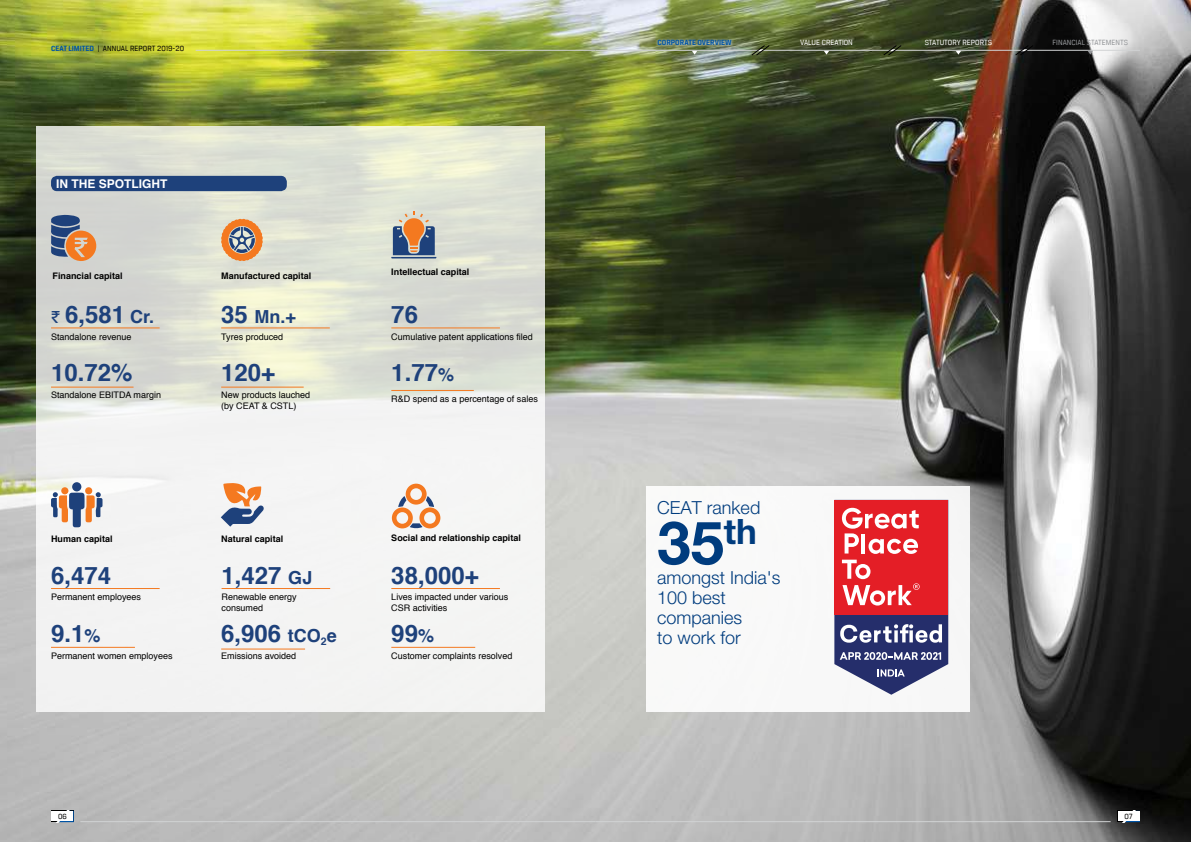
<style>
.page{position:relative;width:1191px;height:842px;background:#fff}
.page>*{position:absolute;margin:0;border:0;box-sizing:border-box;transform-origin:0 0}
.t1{font:60px "Helvetica Neue LT 75 Bd";color:#003c7e}
.t2{font:700 24px "Helvetica";color:#1e417b}
.t3{font:18px/20px "Helvetica Neue LT 45 Lt";color:#003c7e}
.t4{font:700 18px "Helvetica";color:#1e417b}
.t5{font:700 12px "Helvetica";color:#fff}
.t6{font:9px/11px "Helvetica";color:#000}
.t7{font:700 9px "Helvetica";color:#000}
.t8{font:8px "Breuer Text";color:#000}
.t9{font:8px "Breuer Text";color:#fff}
.t10{font:8px "Breuer Text";color:#939598}
.t11{font:700 8px "Breuer Text";color:#0054a6}
.s1{font-weight:700;color:#0054a6}
.s2{font-size:24px}
.s3{font-family:"ITF Rupee";font-weight:400;font-size:18px}
.s4{font-size:18px}
</style>
<div class="page">
<img style="left:0;top:0;width:1191px;height:842px">
<svg style="left:36px;top:126px;width:508px;height:585px;fill:#f2f2f2"></svg>
<div style="left:646px;top:486px;width:323px;height:225px;background:#f9f9f8"></div>
<hr style="left:51px;top:387px;width:82px;height:1px;background:#f47920">
<hr style="left:51px;top:328px;width:109px;height:1px;background:#f47920">
<hr style="left:221px;top:328px;width:109px;height:1px;background:#f47920">
<hr style="left:221px;top:387px;width:83px;height:1px;background:#f47920">
<hr style="left:391px;top:328px;width:109px;height:1px;background:#f47920">
<hr style="left:391px;top:390px;width:83px;height:1px;background:#f47920">
<hr style="left:51px;top:588px;width:109px;height:1px;background:#f47920">
<hr style="left:51px;top:647px;width:84px;height:1px;background:#f47920">
<hr style="left:221px;top:588px;width:109px;height:1px;background:#f47920">
<hr style="left:221px;top:649px;width:84px;height:1px;background:#f47920">
<hr style="left:391px;top:588px;width:109px;height:1px;background:#f47920">
<hr style="left:391px;top:647px;width:84px;height:1px;background:#f47920">
<svg style="left:834px;top:500px;width:114px;height:195px"></svg>
<svg style="left:221px;top:219px;width:42px;height:42px"></svg>
<svg style="left:51px;top:215px;width:45px;height:46px"></svg>
<svg style="left:391px;top:212px;width:45px;height:46px"></svg>
<div style="left:72px;top:482px;width:9px;height:9px;background:#1e417b;border-radius:50%"></div>
<div style="left:61px;top:487px;width:7px;height:7px;background:#f47920;border-radius:50%"></div>
<div style="left:85px;top:487px;width:7px;height:7px;background:#f47920;border-radius:50%"></div>
<svg style="left:51px;top:492px;width:51px;height:35px"></svg>
<svg style="left:221px;top:483px;width:43px;height:44px"></svg>
<svg style="left:392px;top:484px;width:48px;height:45px"></svg>
<div style="left:51px;top:176px;width:236px;height:15px;background:#1e417b;border-radius:6px"></div>
<hr style="left:196px;top:50px;width:399px;height:1px;background:#d1d3d4">
<hr style="left:595px;top:50px;width:545px;height:1px;background:#d1d3d4">
<svg style="left:751px;top:45px;width:18px;height:10px"></svg>
<svg style="left:883px;top:45px;width:18px;height:10px"></svg>
<svg style="left:1015px;top:45px;width:18px;height:10px"></svg>
<svg style="left:1117px;top:811px;width:23px;height:11px"></svg>
<div style="left:1118px;top:812px;width:21px;height:9px;background:#fff"></div>
<svg style="left:51px;top:811px;width:23px;height:11px"></svg>
<div style="left:52px;top:812px;width:21px;height:9px;background:#fff"></div>
<hr style="left:80px;top:821px;width:515px;height:1px;background:#d1d3d4">
<hr style="left:595px;top:821px;width:515px;height:1px;background:#d1d3d4">
<svg style="left:1087px;top:51px;width:6px;height:4px"></svg>
<svg style="left:955px;top:51px;width:6px;height:4px"></svg>
<svg style="left:823px;top:51px;width:6px;height:4px"></svg>
<svg style="left:692px;top:51px;width:5px;height:4px"></svg>
<div style="left:655px;top:37px;width:79px;height:11px;background:#fff;opacity:.75"></div>
<p class="t8" style="left:51px;top:44px;width:135px"><span class="s1">CEAT LIMITED</span> | ANNUAL REPORT 2019-20</p>
<h3 class="t5" style="left:56px;top:174px;width:113px">IN THE SPOTLIGHT</h3>
<p class="t7" style="left:53px;top:269px;width:72px">Financial capital</p>
<p class="t7" style="left:221px;top:269px;width:92px">Manufactured capital</p>
<h3 class="t4" style="left:221px;top:302px;width:76px"><span class="s2">35</span> Mn.+</h3>
<p class="t6" style="left:221px;top:331px;width:64px">Tyres produced</p>
<h2 class="t2" style="left:221px;top:353px;width:56px">120+</h2>
<p class="t6" style="left:221px;top:390px;width:91px">New products lauched (by CEAT &amp; CSTL)</p>
<h2 class="t2" style="left:51px;top:295px;width:105px"><span class="s3">J</span> 6,581 <span class="s4">Cr.</span></h2>
<p class="t6" style="left:51px;top:331px;width:82px">Standalone revenue</p>
<h2 class="t2" style="left:51px;top:353px;width:83px">10.72%</h2>
<p class="t6" style="left:51px;top:390px;width:112px">Standalone EBITDA margin</p>
<p class="t7" style="left:391px;top:264px;width:80px">Intellectual capital</p>
<h2 class="t2" style="left:391px;top:295px;width:28px">76</h2>
<p class="t6" style="left:391px;top:331px;width:143px">Cumulative patent applications filed</p>
<h2 class="t2" style="left:391px;top:353px;width:64px">1.77<span class="s4">%</span></h2>
<p class="t6" style="left:391px;top:394px;width:148px">R&amp;D spend as a percentage of sales</p>
<p class="t7" style="left:51px;top:532px;width:63px">Human capital</p>
<h2 class="t2" style="left:51px;top:556px;width:62px">6,474</h2>
<p class="t6" style="left:51px;top:592px;width:92px">Permanent employees</p>
<h2 class="t2" style="left:51px;top:614px;width:51px">9.1<span class="s4">%</span></h2>
<p class="t6" style="left:51px;top:651px;width:123px">Permanent women employees</p>
<p class="t7" style="left:221px;top:532px;width:64px">Natural capital</p>
<p class="t7" style="left:391px;top:530px;width:131px">Social and relationship capital</p>
<h2 class="t2" style="left:221px;top:556px;width:92px">1,427 <span class="s4">GJ</span></h2>
<p class="t6" style="left:221px;top:592px;width:77px">Renewable energy consumed</p>
<h2 class="t2" style="left:221px;top:614px;width:117px">6,906 <span class="s4">tCO</span><sub>2</sub><span class="s4">e</span></h2>
<p class="t6" style="left:221px;top:651px;width:77px">Emissions avoided</p>
<h2 class="t2" style="left:391px;top:556px;width:89px">38,000+</h2>
<p class="t6" style="left:391px;top:592px;width:119px">Lives impacted under various<br>CSR activities</p>
<h2 class="t2" style="left:391px;top:614px;width:44px">99<span class="s4">%</span></h2>
<p class="t6" style="left:391px;top:650px;width:123px">Customer complaints resolved</p>
<p class="t11" style="left:657px;top:38px;width:76px">CORPORATE OVERVIEW</p>
<p class="t9" style="left:800px;top:38px;width:54px">VALUE CREATION</p>
<p class="t9" style="left:924px;top:38px;width:69px">STATUTORY REPORTS</p>
<p class="t10" style="left:1052px;top:38px;width:77px">FINANCIAL STATEMENTS</p>
<h3 class="t3" style="left:657px;top:497px;width:105px">CEAT ranked</h3>
<h1 class="t1" style="left:657px;top:505px;width:101px">35<sup>th</sup></h1>
<h3 class="t3" style="left:657px;top:567px;width:125px">amongst India's<br>100 best companies<br>to work for</h3>
<p class="t8" style="left:58px;top:812px;width:10px">06</p>
<p class="t8" style="left:1124px;top:812px;width:10px">07</p>
</div>
